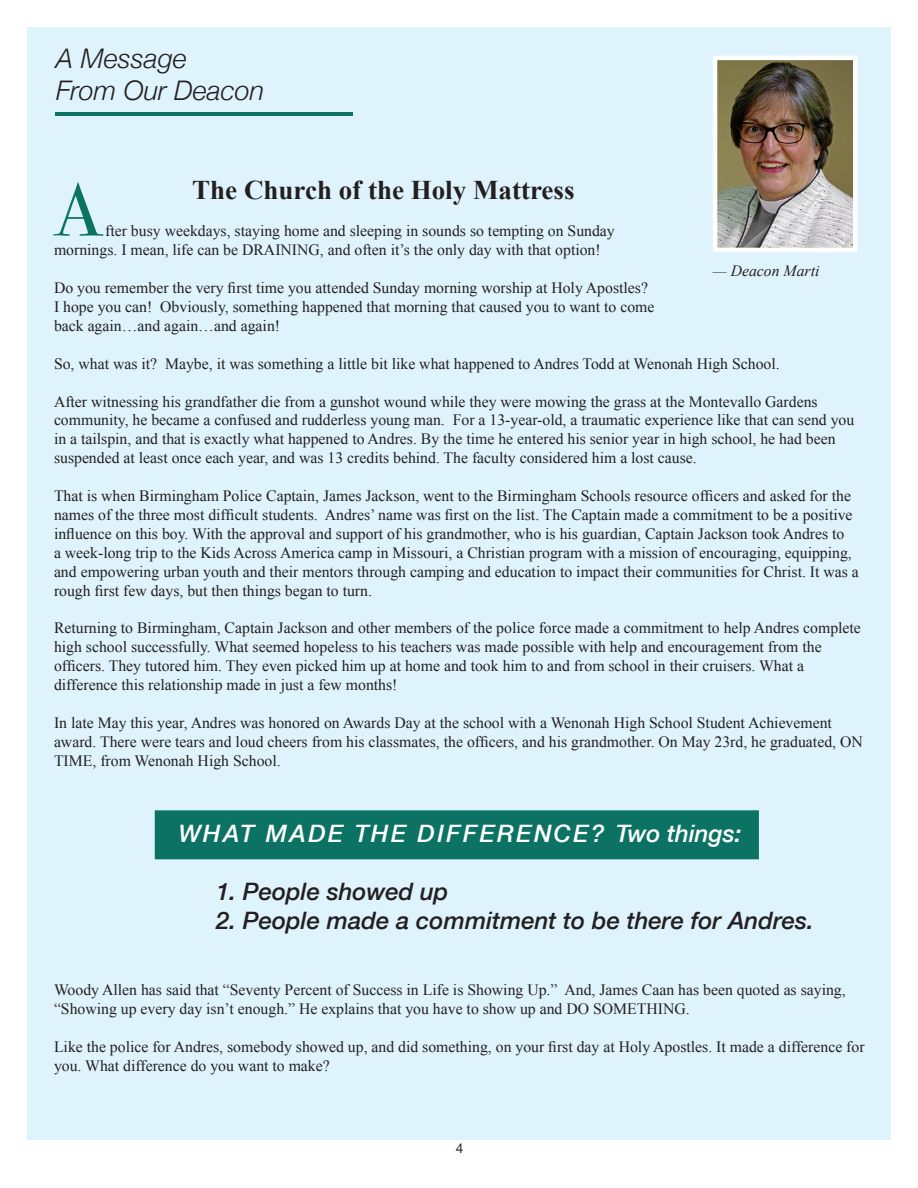
<style>
.page{position:relative;width:918px;height:1188px;background:#fff}
.page>*{position:absolute;margin:0;border:0;box-sizing:border-box;transform-origin:0 0}
.t1{font:75px "Bodoni Svty Two ITCTT";color:#0c7364}
.t2{font:700 27px "Times New Roman";color:#231f20}
.t3{font:italic 300 27px "Helvetica Neue";color:#231f20}
.t4{font:italic 500 24px "Helvetica Neue";color:#231f20}
.t5{font:italic 500 24px "Helvetica Neue";letter-spacing:.1em;color:#fff}
.t6{font:15.75px/18.9px "Times New Roman";color:#231f20}
.t7{font:italic 15.75px "Times New Roman";color:#231f20}
.t8{font:13.5px "Helvetica Neue";color:#231f20}
</style>
<div class="page">
<div style="left:27px;top:27px;width:864px;height:1113px;background:#def3fc"></div>
<img style="left:718px;top:61px;width:135px;height:186px">
<div style="left:713px;top:56px;width:145px;height:196px;border:4px solid #fff"></div>
<hr style="left:55px;top:113px;width:298px;height:3px;background:#0c7364">
<div style="left:155px;top:810px;width:604px;height:49px;background:#0c7364;border:2px solid #0c7364"></div>
<p class="t3" style="left:56px;top:37px;width:132px">A Message</p>
<p class="t3" style="left:56px;top:69px;width:210px">From Our Deacon</p>
<p class="t2" style="left:192px;top:171px;width:384px">The Church of the Holy Mattress</p>
<p class="t6" style="left:105px;top:221px;width:511px">fter busy weekdays, staying home and sleeping in sounds so tempting on Sunday</p>
<p class="t6" style="left:54px;top:240px;width:548px">mornings. I mean, life can be DRAINING, and often it’s the only day with that option!</p>
<p class="t6" style="left:54px;top:278px;width:596px">Do you remember the very first time you attended Sunday morning worship at Holy Apostles?</p>
<p class="t6" style="left:54px;top:297px;width:602px">I hope you can! Obviously, something happened that morning that caused you to want to come</p>
<p class="t6" style="left:54px;top:316px;width:228px">back again…and again…and again!</p>
<p class="t6" style="left:54px;top:354px;width:727px">So, what was it? Maybe, it was something a little bit like what happened to Andres Todd at Wenonah High School.</p>
<p class="t6" style="left:54px;top:392px;width:802px">After witnessing his grandfather die from a gunshot wound while they were mowing the grass at the Montevallo Gardens community, he became a confused and rudderless young man. For a 13-year-old, a traumatic experience like that can send you in a tailspin, and that is exactly what happened to Andres. By the time he entered his senior year in high school, he had been suspended at least once each year, and was 13 credits behind. The faculty considered him a lost cause.</p>
<p class="t6" style="left:54px;top:486px;width:806px">That is when Birmingham Police Captain, James Jackson, went to the Birmingham Schools resource officers and asked for the names of the three most difficult students. Andres’ name was first on the list. The Captain made a commitment to be a positive influence on this boy. With the approval and support of his grandmother, who is his guardian, Captain Jackson took Andres to<br>a week-long trip to the Kids Across America camp in Missouri, a Christian program with a mission of encouraging, equipping, and empowering urban youth and their mentors through camping and education to impact their communities for Christ. It was a rough first few days, but then things began to turn.</p>
<p class="t6" style="left:54px;top:618px;width:808px">Returning to Birmingham, Captain Jackson and other members of the police force made a commitment to help Andres complete high school successfully. What seemed hopeless to his teachers was made possible with help and encouragement from the officers. They tutored him. They even picked him up at home and took him to and from school in their cruisers. What a difference this relationship made in just a few months!</p>
<p class="t6" style="left:54px;top:713px;width:810px">In late May this year, Andres was honored on Awards Day at the school with a Wenonah High School Student Achievement award. There were tears and loud cheers from his classmates, the officers, and his grandmother. On May 23rd, he graduated, ON<br>TIME, from Wenonah High School.</p>
<p class="t1" style="left:55px;top:149px;width:47px">A</p>
<p class="t7" style="left:713px;top:260px;width:108px">— Deacon Marti</p>
<p class="t5" style="left:179px;top:813px;width:564px">WHAT MADE THE DIFFERENCE? Two things:</p>
<p class="t4" style="left:216px;top:871px;width:234px">1. People showed up</p>
<p class="t4" style="left:216px;top:899px;width:599px">2. People made a commitment to be there for Andres.</p>
<p class="t6" style="left:54px;top:980px;width:793px">Woody Allen has said that “Seventy Percent of Success in Life is Showing Up.” And, James Caan has been quoted as saying, “Showing up every day isn’t enough.” He explains that you have to show up and DO SOMETHING.</p>
<p class="t6" style="left:54px;top:1037px;width:812px">Like the police for Andres, somebody showed up, and did something, on your first day at Holy Apostles. It made a difference for you. What difference do you want to make?</p>
<p class="t8" style="left:456px;top:1139px;width:9px">4</p>
</div>
